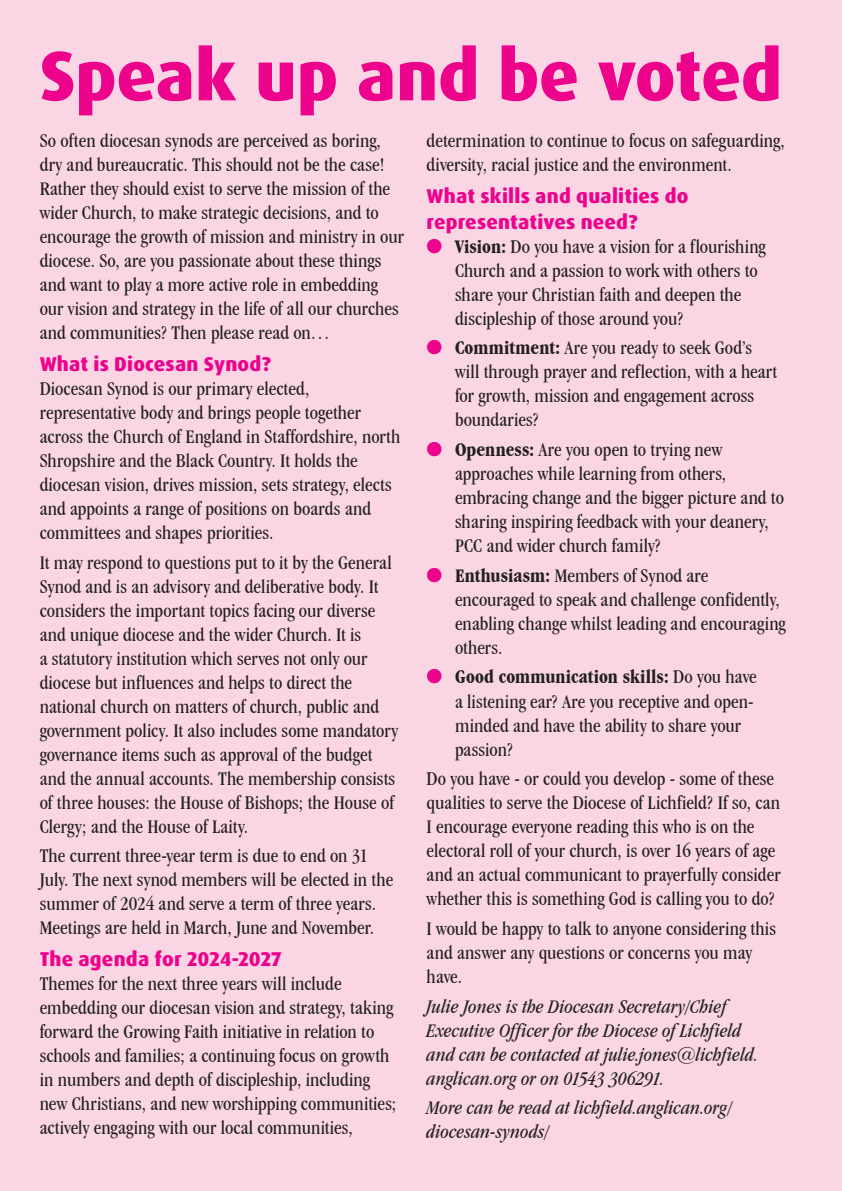
<style>
.page{position:relative;width:842px;height:1191px;background:#fad6e5}
.page>*{position:absolute;margin:0;border:0;box-sizing:border-box;transform-origin:0 0}
.t1{font:800 70px "Dax OT";color:#ed028c}
.t2{font:condensed 20px/24px "Garamond IT Cby BT";color:#231f20}
.t3{font:italic condensed 20px/24px "Garamond IT Cby BT";letter-spacing:.005em;color:#231f20}
.t4{font:800 20px/26px "Dax OT";letter-spacing:.01em;color:#ed028c}
.s1{color:#ed028c}
.s2{font-weight:700}
</style>
<div class="page">
<h1 class="t1" style="left:40px;top:31px;width:744px">Speak up and be voted</h1>
<p class="t2" style="left:40px;top:128px;width:366px">So often diocesan synods are perceived as boring, dry and bureaucratic. This should not be the case!<br>Rather they should exist to serve the mission of the wider Church, to make strategic decisions, and to encourage the growth of mission and ministry in our diocese. So, are you passionate about these things and want to play a more active role in embedding our vision and strategy in the life of all our churches and communities? Then please read on…</p>
<p class="t4" style="left:40px;top:351px;width:233px">What is Diocesan Synod?</p>
<p class="t2" style="left:40px;top:376px;width:362px">Diocesan Synod is our primary elected, representative body and brings people together across the Church of England in Staffordshire, north Shropshire and the Black Country. It holds the diocesan vision, drives mission, sets strategy, elects and appoints a range of positions on boards and committees and shapes priorities.</p>
<p class="t2" style="left:40px;top:550px;width:360px">It may respond to questions put to it by the General Synod and is an advisory and deliberative body. It considers the important topics facing our diverse and unique diocese and the wider Church. It is<br>a statutory institution which serves not only our diocese but influences and helps to direct the national church on matters of church, public and government policy. It also includes some mandatory governance items such as approval of the budget and the annual accounts. The membership consists of three houses: the House of Bishops; the House of Clergy; and the House of Laity.</p>
<p class="t2" style="left:40px;top:843px;width:355px">The current three-year term is due to end on 31<br>July. The next synod members will be elected in the summer of 2024 and serve a term of three years.<br>Meetings are held in March, June and November.</p>
<p class="t4" style="left:40px;top:946px;width:244px">The agenda for 2024-2027</p>
<p class="t2" style="left:40px;top:971px;width:358px">Themes for the next three years will include embedding our diocesan vision and strategy, taking forward the Growing Faith initiative in relation to schools and families; a continuing focus on growth in numbers and depth of discipleship, including new Christians, and new worshipping communities; actively engaging with our local communities,</p>
<p class="t2" style="left:427px;top:128px;width:360px">determination to continue to focus on safeguarding, diversity, racial justice and the environment.</p>
<p class="t4" style="left:427px;top:183px;width:263px">What skills and qualities do representatives need?</p>
<p class="t2" style="left:455px;top:234px;width:312px;text-indent:-28px"><span class="s1">●</span> <span class="s2">Vision:</span> Do you have a vision for a flourishing Church and a passion to work with others to share your Christian faith and deepen the discipleship of those around you?</p>
<p class="t2" style="left:455px;top:336px;width:324px;text-indent:-28px"><span class="s1">●</span> <span class="s2">Commitment:</span> Are you ready to seek God’s will through prayer and reflection, with a heart for growth, mission and engagement across boundaries?</p>
<p class="t2" style="left:455px;top:437px;width:331px;text-indent:-28px"><span class="s1">●</span> <span class="s2">Openness:</span> Are you open to trying new approaches while learning from others, embracing change and the bigger picture and to sharing inspiring feedback with your deanery, PCC and wider church family?</p>
<p class="t2" style="left:455px;top:563px;width:332px;text-indent:-28px"><span class="s1">●</span> <span class="s2">Enthusiasm:</span> Members of Synod are encouraged to speak and challenge confidently, enabling change whilst leading and encouraging others.</p>
<p class="t2" style="left:455px;top:665px;width:303px;text-indent:-28px"><span class="s1">●</span> <span class="s2">Good communication skills:</span> Do you have a listening ear? Are you receptive and open&shy;minded and have the ability to share your passion?</p>
<p class="t2" style="left:427px;top:766px;width:355px">Do you have - or could you develop - some of these qualities to serve the Diocese of Lichfield? If so, can I encourage everyone reading this who is on the electoral roll of your church, is over 16 years of age and an actual communicant to prayerfully consider whether this is something God is calling you to do?</p>
<p class="t2" style="left:427px;top:916px;width:351px">I would be happy to talk to anyone considering this and answer any questions or concerns you may have.</p>
<p class="t3" style="left:427px;top:994px;width:333px">Julie Jones is the Diocesan Secretary/Chief Executive Officer for the Diocese of Lichfield and can be contacted at julie.jones@lichfield. anglican.org or on 01543 306291.</p>
<p class="t3" style="left:427px;top:1095px;width:308px">More can be read at lichfield.anglican.org/ diocesan-synods/</p>
</div>
